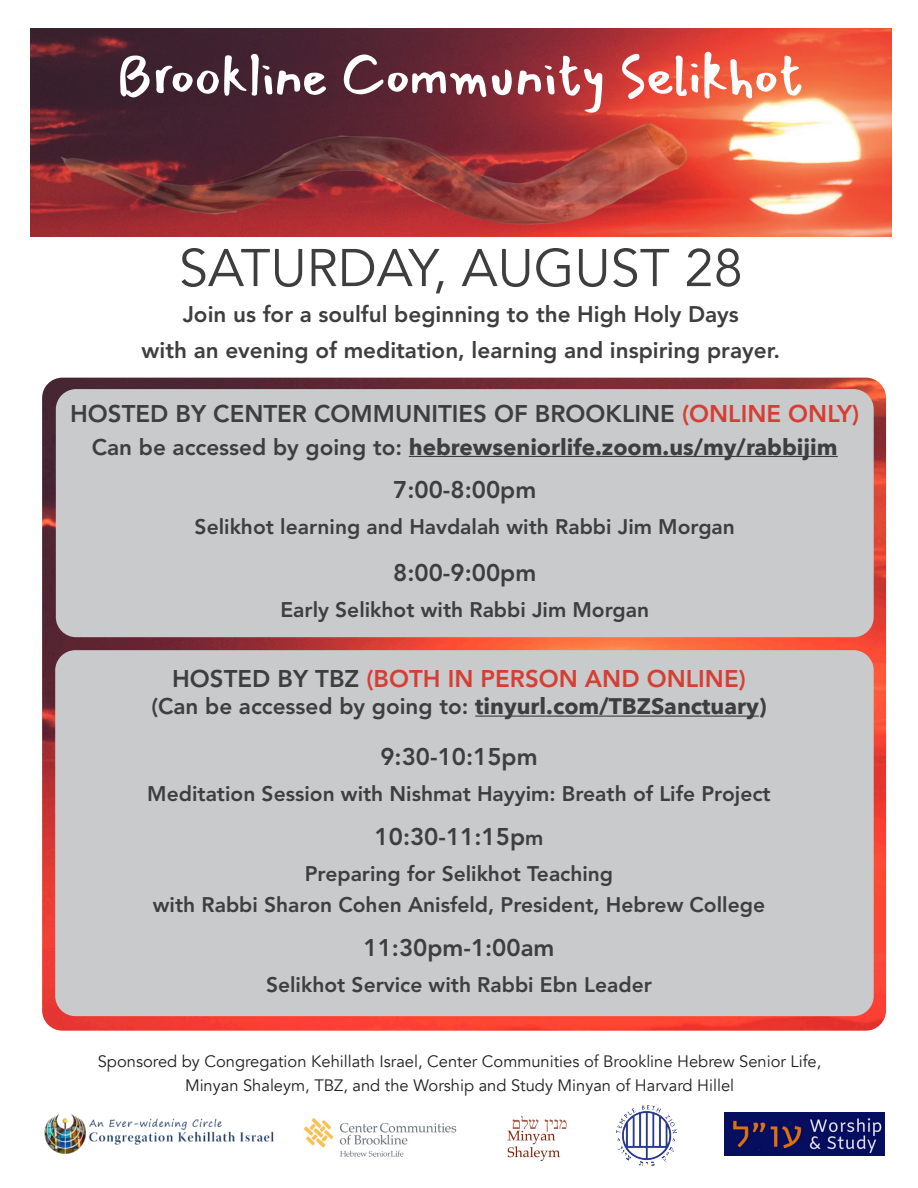
<style>
.page{position:relative;width:918px;height:1188px;background:#fff}
.page>*{position:absolute;margin:0;border:0;box-sizing:border-box;transform-origin:0 0}
.t1{font:55.5px "Mansalva";color:#fff}
.t2{font:52.5px "Avenir LT Std";color:#3e3e3f}
.t3{font:800 24px "Avenir LT Std";color:#3e3e3f}
.t4{font:800 24px "Avenir LT Std";color:#d53f33}
.t5{font:700 22.5px "Avenir Next";color:#3e3e3f}
.t6{font:800 22.5px "Avenir LT Std";color:#3e3e3f}
.t7{font:800 21px "Avenir LT Std";color:#3e3e3f}
.t8{font:16.5px "Avenir";color:#231f20}
.s1{color:#d53f33}
.s2{font-family:"Avenir LT Std";font-weight:800}
.s3{color:#3e3e3f}
.s4{font-size:21px}
</style>
<div class="page">
<img style="left:42px;top:378px;width:844px;height:653px">
<div style="left:55px;top:650px;width:819px;height:366px;background:#c9cacc;border-radius:20px"></div>
<div style="left:56px;top:389px;width:818px;height:248px;background:#c9cacc;border-radius:20px"></div>
<img style="left:616px;top:1105px;width:60px;height:61px">
<hr style="left:475px;top:716px;width:284px;height:1px;background:#3e3e3f">
<img style="left:30px;top:29px;width:861px;height:208px">
<img style="left:44px;top:1114px;width:230px;height:40px">
<img style="left:304px;top:1118px;width:153px;height:39px">
<img style="left:725px;top:1112px;width:159px;height:44px">
<img style="left:507px;top:1115px;width:60px;height:47px">
<hr style="left:409px;top:456px;width:429px;height:1px;background:#3e3e3f">
<p class="t1" style="left:117px;top:33px;width:688px">Brookline Community Selikhot</p>
<p class="t2" style="left:179px;top:238px;width:566px">SATURDAY, AUGUST 28</p>
<p class="t6" style="left:183px;top:301px;width:558px">Join us for a soulful beginning to the High Holy Days</p>
<p class="t6" style="left:142px;top:337px;width:640px">with an evening of meditation, learning and inspiring prayer.</p>
<p class="t3" style="left:70px;top:399px;width:791px">HOSTED BY CENTER COMMUNITIES OF BROOKLINE <span class="s1">(ONLINE ONLY)</span></p>
<p class="t5" style="left:92px;top:427px;width:748px"><span class="s2">Can be accessed by going to:</span> hebrewseniorlife.zoom.us/my/rabbijim</p>
<p class="t3" style="left:393px;top:476px;width:145px">7:00-8:00pm</p>
<p class="t7" style="left:195px;top:515px;width:542px">Selikhot learning and Havdalah with Rabbi Jim Morgan</p>
<p class="t3" style="left:393px;top:558px;width:145px">8:00-9:00pm</p>
<p class="t7" style="left:280px;top:597px;width:370px">Early Selikhot with Rabbi Jim Morgan</p>
<p class="t4" style="left:172px;top:665px;width:575px"><span class="s3">HOSTED BY TBZ</span> (BOTH IN PERSON AND ONLINE)</p>
<p class="t5" style="left:151px;top:687px;width:617px"><span class="s2">(Can be accessed by going to:</span> tinyurl.com/TBZSanctuary)</p>
<p class="t3" style="left:380px;top:743px;width:159px">9:30-10:15pm</p>
<p class="t7" style="left:147px;top:782px;width:625px">Meditation Session with Nishmat Hayyim: Breath of Life Project</p>
<p class="t3" style="left:375px;top:822px;width:170px">10:30-11:15p<span class="s4">m</span></p>
<p class="t7" style="left:305px;top:861px;width:310px">Preparing for Selikhot Teaching</p>
<p class="t7" style="left:153px;top:893px;width:614px">with Rabbi Sharon Cohen Anisfeld, President, Hebrew College</p>
<p class="t3" style="left:364px;top:933px;width:192px">11:30pm-1:00am</p>
<p class="t7" style="left:266px;top:972px;width:387px">Selikhot Service with Rabbi Ebn Leader</p>
<p class="t8" style="left:98px;top:1052px;width:725px">Sponsored by Congregation Kehillath Israel, Center Communities of Brookline Hebrew Senior Life,</p>
<p class="t8" style="left:185px;top:1076px;width:551px">Minyan Shaleym, TBZ, and the Worship and Study Minyan of Harvard Hillel</p>
</div>
